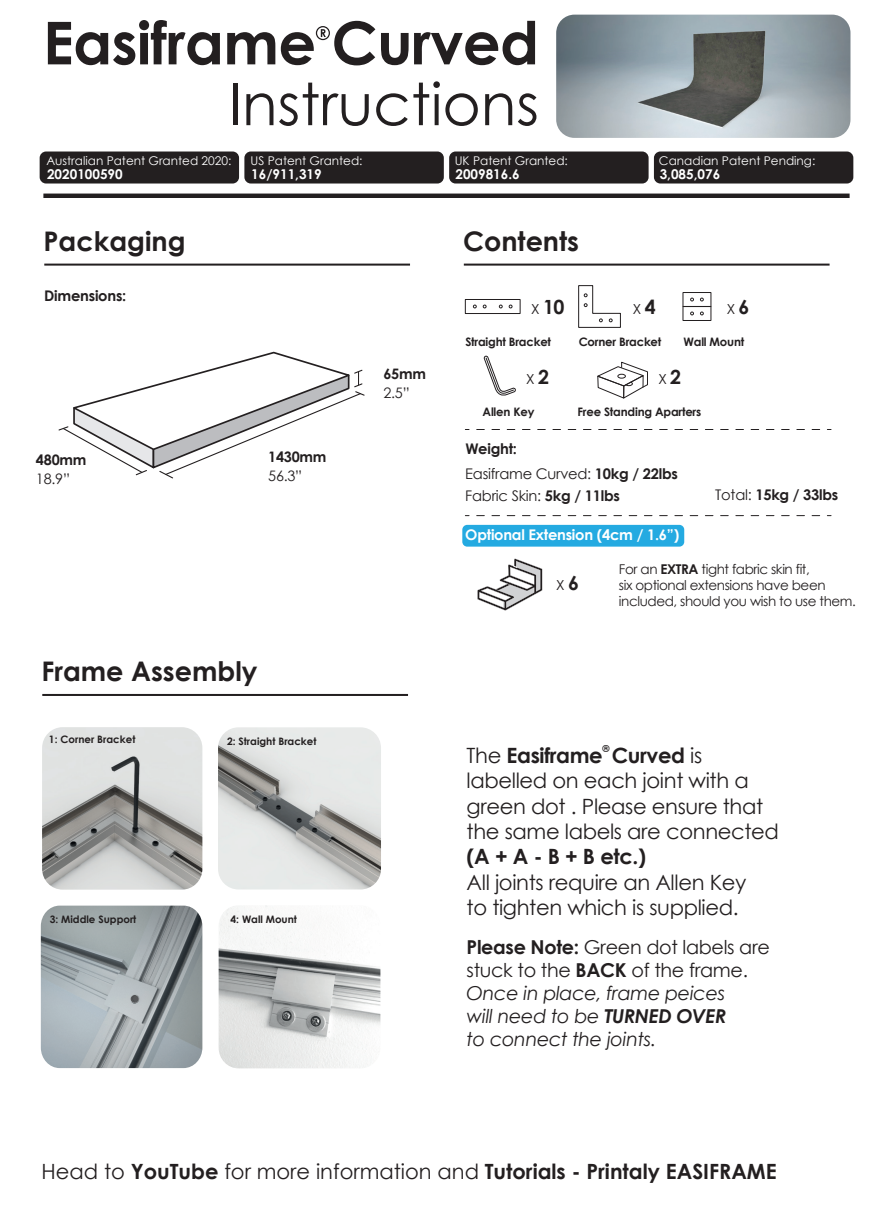
<style>
.page{position:relative;width:893px;height:1212px;background:#fff}
.page>*{position:absolute;margin:0;border:0;box-sizing:border-box;transform-origin:0 0}
.t1{font:700 27px "Century Gothic";color:#231f20}
.t2{font:21px/25.3px "Century Gothic";letter-spacing:-.015em;color:#231f20}
.t3{font:700 21px "Century Gothic";color:#231f20}
.t4{font:700 19.5px "Century Gothic";color:#231f20}
.t5{font:italic 19.2px/23px "Century Gothic";letter-spacing:-.015em;color:#231f20}
.t6{font:14.7px "Century Gothic";letter-spacing:-.015em;color:#231f20}
.t7{font:700 14.7px "Century Gothic";letter-spacing:-.015em;color:#231f20}
.t8{font:700 14.7px "Century Gothic";letter-spacing:-.015em;color:#fff}
.t9{font:700 14.4px "Century Gothic";letter-spacing:-.015em;color:#231f20}
.t10{font:14.4px "Century Gothic";color:#231f20}
.t11{font:13.8px "Century Gothic";color:#231f20}
.t12{font:13.5px/16.2px "Century Gothic";letter-spacing:-.03em;color:#231f20}
.t13{font:700 13.5px "Century Gothic";color:#fff}
.t14{font:12px "Century Gothic";color:#fff}
.t15{font:700 11.7px "Century Gothic";letter-spacing:-.015em;color:#231f20}
.t16{font:700 10.2px "Century Gothic";color:#231f20}
.t17{font:700 9.6px "Century Gothic";color:#231f20}
.s1{font-weight:400;font-size:13.8px}
.s2{font-weight:700;font-size:19.5px}
.s3{font-weight:700}
.s4{font-weight:400}
.s5{font-weight:700;font-style:normal}
.s6{font-style:normal}
</style>
<div class="page">
<div style="left:462px;top:525px;width:222px;height:22px;background:#24aae1;border-radius:5px"></div>
<hr style="left:42px;top:694px;width:366px;height:2px;background:#231f20">
<hr style="left:44px;top:264px;width:366px;height:2px;background:#231f20">
<svg style="left:477px;top:429px;width:354px;height:1px"></svg>
<hr style="left:464px;top:264px;width:365px;height:2px;background:#231f20">
<svg style="left:477px;top:515px;width:354px;height:1px"></svg>
<div style="left:465px;top:299px;width:56px;height:15px;border:1px solid #231f20"></div>
<div style="left:682px;top:306px;width:29px;height:15px;border:1px solid #231f20"></div>
<svg style="left:690px;top:311px;width:4px;height:4px"></svg>
<svg style="left:700px;top:311px;width:4px;height:4px"></svg>
<div style="left:682px;top:292px;width:29px;height:15px;border:1px solid #231f20"></div>
<svg style="left:690px;top:298px;width:4px;height:3px"></svg>
<svg style="left:578px;top:285px;width:43px;height:43px"></svg>
<svg style="left:483px;top:355px;width:33px;height:41px"></svg>
<img style="left:219px;top:905px;width:161px;height:163px">
<img style="left:41px;top:905px;width:161px;height:163px">
<img style="left:42px;top:727px;width:160px;height:163px">
<img style="left:218px;top:727px;width:163px;height:162px">
<svg style="left:131px;top:995px;width:8px;height:8px"></svg>
<hr style="left:43px;top:194px;width:807px;height:4px;background:#231f20">
<svg style="left:48px;top:20px;width:172px;height:45px"></svg>
<svg style="left:227px;top:32px;width:48px;height:32px"></svg>
<svg style="left:281px;top:32px;width:33px;height:33px"></svg>
<svg style="left:334px;top:21px;width:41px;height:44px"></svg>
<svg style="left:381px;top:21px;width:154px;height:44px"></svg>
<hr style="left:233px;top:83px;width:4px;height:42px;background:#231f20">
<svg style="left:246px;top:93px;width:27px;height:32px"></svg>
<svg style="left:279px;top:83px;width:90px;height:43px"></svg>
<svg style="left:376px;top:81px;width:102px;height:45px"></svg>
<svg style="left:485px;top:93px;width:27px;height:32px"></svg>
<svg style="left:518px;top:93px;width:18px;height:33px"></svg>
<svg style="left:321px;top:29px;width:5px;height:8px"></svg>
<div style="left:316px;top:26px;width:14px;height:14px;border:1px solid #231f20;border-radius:50%"></div>
<svg style="left:477px;top:558px;width:65px;height:53px"></svg>
<svg style="left:58px;top:351px;width:307px;height:128px"></svg>
<div style="left:40px;top:151px;width:199px;height:32px;background:#231f20;border-radius:6px"></div>
<div style="left:244px;top:151px;width:200px;height:32px;background:#231f20;border-radius:6px"></div>
<div style="left:449px;top:151px;width:200px;height:32px;background:#231f20;border-radius:6px"></div>
<div style="left:654px;top:151px;width:199px;height:32px;background:#231f20;border-radius:6px"></div>
<img style="left:556px;top:15px;width:294px;height:123px">
<svg style="left:597px;top:361px;width:51px;height:38px"></svg>
<p class="t14" style="left:46px;top:152px;width:187px">Australian Patent Granted 2020:</p>
<p class="t13" style="left:47px;top:164px;width:77px">2020100590</p>
<p class="t14" style="left:251px;top:152px;width:114px">US Patent Granted:</p>
<p class="t13" style="left:251px;top:164px;width:72px">16/911,319</p>
<p class="t14" style="left:455px;top:152px;width:115px">UK Patent Granted:</p>
<p class="t13" style="left:455px;top:164px;width:66px">2009816.6</p>
<p class="t1" style="left:43px;top:221px;width:144px">Packaging</p>
<p class="t1" style="left:463px;top:221px;width:118px">Contents</p>
<p class="t7" style="left:44px;top:284px;width:84px">Dimensions:</p>
<p class="t4" style="left:531px;top:292px;width:35px"><span class="s1">X</span> 10</p>
<p class="t14" style="left:659px;top:152px;width:158px">Canadian Patent Pending:</p>
<p class="t13" style="left:660px;top:164px;width:62px">3,085,076</p>
<p class="t11" style="left:633px;top:299px;width:24px">X<span class="s2">4</span></p>
<p class="t11" style="left:727px;top:299px;width:24px">X<span class="s2">6</span></p>
<p class="t9" style="left:36px;top:449px;width:52px">480mm</p>
<p class="t10" style="left:36px;top:469px;width:36px">18.9”</p>
<p class="t9" style="left:268px;top:446px;width:60px">1430mm</p>
<p class="t10" style="left:268px;top:466px;width:36px">56.3”</p>
<p class="t1" style="left:41px;top:651px;width:217px">Frame Assembly</p>
<p class="t16" style="left:49px;top:731px;width:88px">1: Corner Bracket</p>
<p class="t16" style="left:50px;top:911px;width:88px">3: Middle Support</p>
<p class="t16" style="left:227px;top:733px;width:91px">2: Straight Bracket</p>
<p class="t16" style="left:231px;top:911px;width:68px">4: Wall Mount</p>
<p class="t9" style="left:383px;top:363px;width:44px">65mm</p>
<p class="t10" style="left:383px;top:383px;width:28px">2.5”</p>
<p class="t15" style="left:465px;top:333px;width:87px">Straight Bracket</p>
<p class="t11" style="left:526px;top:369px;width:24px">X<span class="s2">2</span></p>
<p class="t15" style="left:579px;top:333px;width:84px">Corner Bracket</p>
<p class="t15" style="left:683px;top:333px;width:62px">Wall Mount</p>
<p class="t11" style="left:658px;top:369px;width:24px">X<span class="s2">2</span></p>
<p class="t15" style="left:483px;top:403px;width:53px">Allen Key</p>
<p class="t15" style="left:577px;top:403px;width:125px">Free Standing Aparters</p>
<p class="t7" style="left:465px;top:437px;width:53px">Weight:</p>
<p class="t6" style="left:465px;top:463px;width:214px">Easiframe Curved: <span class="s3">10kg / 22lbs</span></p>
<p class="t6" style="left:465px;top:485px;width:156px">Fabric Skin: <span class="s3">5kg / 11lbs</span></p>
<p class="t7" style="left:715px;top:483px;width:125px"><span class="s4">Total:</span> 15kg / 33lbs</p>
<p class="t8" style="left:465px;top:524px;width:215px">Optional Extension (4cm / 1.6”)</p>
<p class="t11" style="left:556px;top:575px;width:24px">X<span class="s2">6</span></p>
<p class="t12" style="left:619px;top:560px;width:238px">For an <span class="s3">EXTRA</span> tight fabric skin fit,<br>six optional extensions have been included, should you wish to use them.</p>
<p class="t17" style="left:602px;top:741px;width:9px">®</p>
<p class="t2" style="left:467px;top:768px;width:314px">labelled on each joint with a green dot . Please ensure that the same labels are connected</p>
<p class="t3" style="left:467px;top:841px;width:181px">(A + A - B + B etc.)</p>
<p class="t2" style="left:467px;top:869px;width:281px">All joints require an Allen Key to tighten which is supplied.</p>
<p class="t5" style="left:467px;top:935px;width:305px"><span class="s5">Please Note:</span> <span class="s6">Green dot labels are stuck to the</span> <span class="s5">BACK</span> <span class="s6">of the frame.<br></span>Once in place, frame peices<br>will need to be <span class="s3">TURNED OVER<br></span>to connect the joints.</p>
<p class="t3" style="left:467px;top:740px;width:237px"><span class="s4">The</span> Easiframe Curved <span class="s4">is</span></p>
<p class="t3" style="left:41px;top:1156px;width:737px"><span class="s4">Head to</span> YouTube <span class="s4">for more information and</span> Tutorials - Printaly EASIFRAME</p>
</div>
